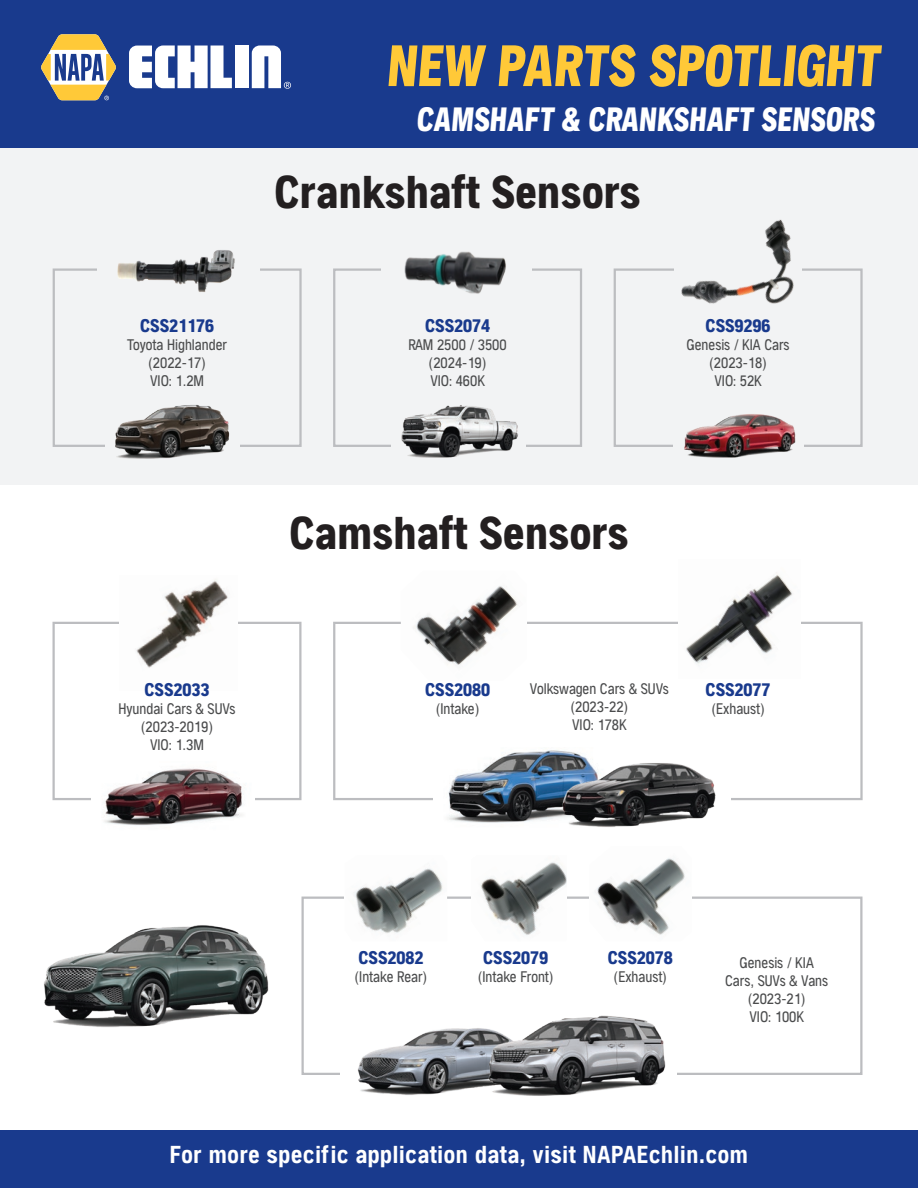
<style>
.page{position:relative;width:918px;height:1188px;background:#fff}
.page>*{position:absolute;margin:0;border:0;box-sizing:border-box;transform-origin:0 0}
.New_Parts_Spotlight{font:900 condensed 57px "NAPASANS";color:#ffc938;scale:.91 1}
.t1{font:800 condensed 45px "NAPASANS";letter-spacing:.01em;color:#231f20}
.New_Parts_Spotlight-2{font:900 condensed 33px "NAPASANS";color:#fff;scale:.91 1}
.Subhead{font:700 condensed 24px "NAPASANS";letter-spacing:.03em;color:#fff}
.Part{font:800 condensed 18px "NAPASANS";color:#193a8d}
.Application{font:condensed 15px "NAPASANS";color:#4b4c4d}
.Part-2{font:condensed 15px "NAPASANS";color:#4b4c4d}
</style>
<div class="page">
<div style="left:0;top:0;width:918px;height:148px;background:#193a8d"></div>
<svg style="left:129px;top:45px;width:103px;height:43px"></svg>
<div style="left:236px;top:46px;width:13px;height:42px;background:#fff"></div>
<svg style="left:252px;top:46px;width:39px;height:43px"></svg>
<svg style="left:41px;top:34px;width:75px;height:66px"></svg>
<div style="left:0;top:1130px;width:918px;height:58px;background:#193a8d"></div>
<div style="left:0;top:148px;width:918px;height:337px;background:#f2f3f4"></div>
<div style="left:53px;top:268px;width:249px;height:179px;border:2px solid #bcbdc0"></div>
<div style="left:97px;top:216px;width:163px;height:95px;background:#f2f3f4"></div>
<img style="left:117px;top:250px;width:118px;height:42px">
<img style="left:105px;top:404px;width:135px;height:55px">
<div style="left:614px;top:268px;width:249px;height:179px;border:2px solid #bcbdc0"></div>
<img style="left:674px;top:219px;width:127px;height:85px">
<img style="left:674px;top:414px;width:130px;height:44px">
<div style="left:333px;top:268px;width:249px;height:179px;border:2px solid #bcbdc0"></div>
<div style="left:381px;top:207px;width:151px;height:120px;background:#f2f3f4"></div>
<img style="left:404px;top:251px;width:102px;height:43px">
<img style="left:392px;top:405px;width:134px;height:53px">
<div style="left:302px;top:897px;width:560px;height:178px;border:2px solid #bcbdc0"></div>
<img style="left:345px;top:868px;width:102px;height:65px">
<div style="left:333px;top:622px;width:530px;height:178px;border:2px solid #bcbdc0"></div>
<img style="left:401px;top:586px;width:126px;height:79px">
<img style="left:589px;top:858px;width:103px;height:77px">
<div style="left:52px;top:622px;width:250px;height:178px;border:2px solid #bcbdc0"></div>
<img style="left:119px;top:579px;width:118px;height:89px">
<img style="left:92px;top:768px;width:163px;height:58px">
<img style="left:471px;top:862px;width:96px;height:73px">
<img style="left:678px;top:572px;width:123px;height:92px">
<img style="left:343px;top:1028px;width:131px;height:67px">
<img style="left:44px;top:925px;width:225px;height:102px">
<img style="left:474px;top:1015px;width:206px;height:81px">
<div style="left:454px;top:749px;width:276px;height:75px;background:#fff"></div>
<img style="left:434px;top:750px;width:152px;height:73px">
<img style="left:560px;top:758px;width:156px;height:69px">
<p class="New_Parts_Spotlight" style="left:386px;top:33px;width:550px">NEW PARTS SPOTLIGHT</p>
<p class="New_Parts_Spotlight-2" style="left:416px;top:101px;width:509px">CAMSHAFT &amp; CRANKSHAFT SENSORS</p>
<p class="Part" style="left:140px;top:315px;width:75px">CSS21176</p>
<p class="Application" style="left:127px;top:336px;width:101px">Toyota Highlander</p>
<p class="Application" style="left:148px;top:354px;width:59px">(2022-17)</p>
<p class="Application" style="left:150px;top:372px;width:56px">VIO: 1.2M</p>
<p class="t1" style="left:275px;top:166px;width:368px">Crankshaft Sensors</p>
<p class="Part" style="left:425px;top:315px;width:66px">CSS2074</p>
<p class="Application" style="left:409px;top:336px;width:100px">RAM 2500 / 3500</p>
<p class="Application" style="left:429px;top:354px;width:59px">(2024-19)</p>
<p class="Application" style="left:430px;top:372px;width:56px">VIO: 460K</p>
<p class="Part" style="left:706px;top:315px;width:66px">CSS9296</p>
<p class="Application" style="left:687px;top:336px;width:104px">Genesis / KIA Cars</p>
<p class="Application" style="left:709px;top:354px;width:59px">(2023-18)</p>
<p class="Application" style="left:714px;top:372px;width:49px">VIO: 52K</p>
<p class="t1" style="left:289px;top:507px;width:341px">Camshaft Sensors</p>
<p class="Part" style="left:145px;top:679px;width:66px">CSS2033</p>
<p class="Application" style="left:118px;top:700px;width:119px">Hyundai Cars &amp; SUVs</p>
<p class="Application" style="left:141px;top:718px;width:73px">(2023-2019)</p>
<p class="Application" style="left:150px;top:736px;width:56px">VIO: 1.3M</p>
<p class="Part" style="left:425px;top:679px;width:66px">CSS2080</p>
<p class="Part-2" style="left:436px;top:700px;width:45px">(Intake)</p>
<p class="Application" style="left:530px;top:680px;width:140px">Volkswagen Cars &amp; SUVs</p>
<p class="Application" style="left:571px;top:698px;width:59px">(2023-22)</p>
<p class="Application" style="left:572px;top:716px;width:56px">VIO: 178K</p>
<p class="Part" style="left:706px;top:679px;width:66px">CSS2077</p>
<p class="Part-2" style="left:712px;top:700px;width:54px">(Exhaust)</p>
<p class="Part" style="left:359px;top:948px;width:66px">CSS2082</p>
<p class="Part-2" style="left:355px;top:968px;width:74px">(Intake Rear)</p>
<p class="Part" style="left:483px;top:948px;width:66px">CSS2079</p>
<p class="Part-2" style="left:478px;top:968px;width:77px">(Intake Front)</p>
<p class="Part" style="left:608px;top:948px;width:66px">CSS2078</p>
<p class="Part-2" style="left:614px;top:968px;width:54px">(Exhaust)</p>
<p class="Application" style="left:740px;top:954px;width:76px">Genesis / KIA</p>
<p class="Application" style="left:725px;top:972px;width:105px">Cars, SUVs &amp; Vans</p>
<p class="Application" style="left:748px;top:990px;width:59px">(2023-21)</p>
<p class="Application" style="left:749px;top:1008px;width:56px">VIO: 100K</p>
<p class="Subhead" style="left:170px;top:1140px;width:580px">For more specific application data, visit NAPAEchlin.com</p>
</div>
